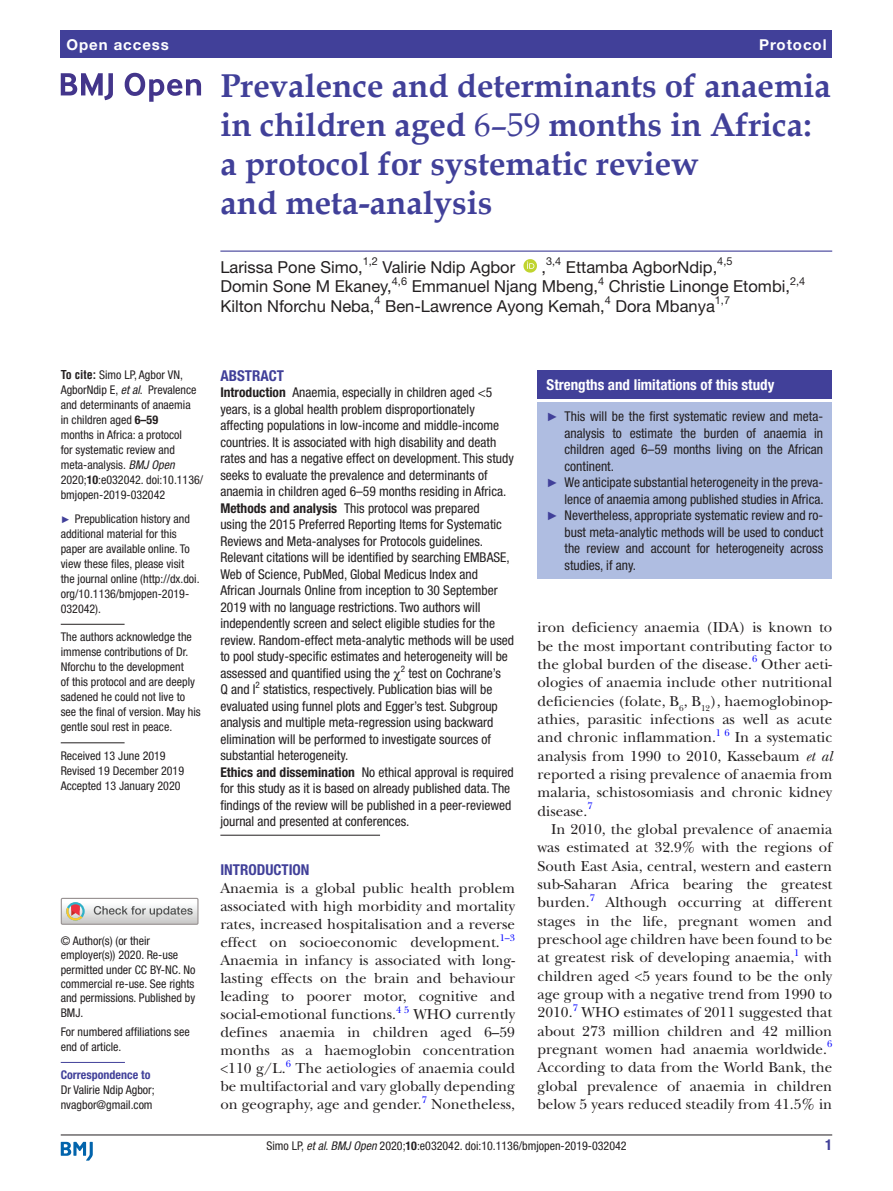
<style>
.page{position:relative;width:893px;height:1191px;background:#fff}
.page>*{position:absolute;margin:0;border:0;box-sizing:border-box;transform-origin:0 0}
.t1{font:700 33px/39px "Book Antiqua";color:#414099}
.t2{font:16.5px "Helvetica Neue LT Std";color:#231f20}
.t3{font:15px/18.3px "New Baskerville";color:#231f20;text-align:justify}
.t4{font:700 condensed 15px "Helvetica Neue LT Std";color:#fff}
.t5{font:700 condensed 15px "Helvetica Neue LT Std";color:#414099}
.t6{font:700 15px "Helvetica Neue LT Std";letter-spacing:.065em;color:#fff}
.t7{font:condensed 13.5px/16.5px "Helvetica Neue LT Std";color:#231f20}
.t8{font:condensed 12px/15px "Helvetica Neue LT Std";color:#231f20}
.t9{font:700 condensed 12px "Helvetica Neue LT Std";color:#414099}
.t10{font:10.95px "Helvetica Neue LT Std";color:#231f20}
.t11{font:9.9px "New Baskerville";color:#00f}
.s1{font-weight:400}
.s2{font-family:"Helvetica LT Std";font-weight:700}
.s3{font-style:italic}
.s4{font-weight:700}
.s5{font-family:"Arial";font-stretch:normal;font-size:9.75px;color:#414099}
.s6{font-family:"Arial";font-stretch:normal;font-size:12px;color:#414099}
</style>
<div class="page">
<hr style="left:61px;top:1134px;width:771px;height:1px;background:#231f20">
<svg style="left:61px;top:1141px;width:32px;height:19px"></svg>
<div style="left:61px;top:31px;width:771px;height:27px;background:#414099"></div>
<hr style="left:220px;top:250px;width:612px;height:2px;background:#414099">
<svg style="left:523px;top:259px;width:14px;height:14px"></svg>
<hr style="left:61px;top:624px;width:64px;height:1px;background:#231f20">
<hr style="left:61px;top:742px;width:64px;height:1px;background:#231f20">
<hr style="left:61px;top:1062px;width:64px;height:1px;background:#414099">
<svg style="left:61px;top:73px;width:52px;height:27px"></svg>
<svg style="left:125px;top:73px;width:76px;height:29px"></svg>
<div style="left:61px;top:897px;width:138px;height:27px;border:1px solid #969090"></div>
<svg style="left:61px;top:898px;width:137px;height:26px"></svg>
<div style="left:538px;top:370px;width:294px;height:29px;background:#414099"></div>
<div style="left:538px;top:403px;width:294px;height:176px;background:#afbde1"></div>
<hr style="left:220px;top:835px;width:160px;height:1px;background:#231f20">
<p class="t6" style="left:66px;top:35px;width:104px">Open access</p>
<p class="t6" style="left:759px;top:35px;width:69px">Protocol</p>
<h1 class="t1" style="left:220px;top:66px;width:612px">Prevalence and determinants of anaemia in children aged <span class="s1">6–59</span> months in Africa: a protocol for systematic review<br>and meta-analysis</h1>
<p class="t2" style="left:220px;top:257px;width:144px">Larissa Pone Simo,</p>
<p class="t10" style="left:363px;top:255px;width:17px">1,2</p>
<p class="t2" style="left:383px;top:257px;width:134px">Valirie Ndip Agbor</p>
<p class="t2" style="left:542px;top:257px;width:6px">,</p>
<p class="t10" style="left:546px;top:255px;width:17px">3,4</p>
<p class="t2" style="left:566px;top:257px;width:153px">Ettamba AgborNdip,</p>
<p class="t10" style="left:717px;top:255px;width:17px">4,5</p>
<p class="t2" style="left:220px;top:276px;width:173px">Domin Sone M Ekaney,</p>
<p class="t10" style="left:392px;top:274px;width:17px">4,6</p>
<p class="t2" style="left:412px;top:276px;width:188px">Emmanuel Njang Mbeng,</p>
<p class="t10" style="left:598px;top:274px;width:8px">4</p>
<p class="t2" style="left:609px;top:276px;width:183px">Christie Linonge Etombi,</p>
<p class="t10" style="left:790px;top:274px;width:17px">2,4</p>
<p class="t2" style="left:220px;top:296px;width:156px">Kilton Nforchu Neba,</p>
<p class="t10" style="left:374px;top:294px;width:8px">4</p>
<p class="t2" style="left:385px;top:296px;width:221px">Ben-Lawrence Ayong Kemah,</p>
<p class="t10" style="left:605px;top:294px;width:8px">4</p>
<p class="t2" style="left:615px;top:296px;width:101px">Dora Mbanya</p>
<p class="t10" style="left:715px;top:294px;width:17px">1,7</p>
<p class="t8" style="left:61px;top:367px;width:144px"><span class="s2">To cite:</span> Simo LP, Agbor VN,<br>AgborNdip E, <span class="s3">et al</span>. Prevalence and determinants of anaemia<br>in children aged <span class="s4">6–59<br></span>months in Africa: a protocol<br>for systematic review and meta-analysis. <span class="s3">BMJ Open<br></span>2020;<span class="s4">10</span>:e032042. doi:10.1136/ bmjopen-2019-032042</p>
<p class="t8" style="left:61px;top:511px;width:140px"><span class="s5">►</span> Prepublication history and additional material for this paper are available online. To view these files, please visit the journal online (http://dx.doi. org/10.1136/bmjopen-2019-<br>032042).</p>
<p class="t8" style="left:61px;top:629px;width:142px">The authors acknowledge the immense contributions of Dr.<br>Nforchu to the development<br>of this protocol and are deeply sadened he could not live to see the final of version. May his gentle soul rest in peace.</p>
<p class="t8" style="left:61px;top:748px;width:125px">Received 13 June 2019<br>Revised 19 December 2019<br>Accepted 13 January 2020</p>
<p class="t8" style="left:61px;top:933px;width:136px;line-height:14.4px">© Author(s) (or their employer(s)) 2020. Re-use permitted under CC BY-NC. No commercial re-use. See rights and permissions. Published by<br>BMJ.</p>
<p class="t8" style="left:61px;top:1024px;width:130px">For numbered affiliations see end of article.</p>
<p class="t9" style="left:61px;top:1067px;width:91px">Correspondence to</p>
<p class="t8" style="left:61px;top:1082px;width:95px">Dr Valirie Ndip Agbor; nvagbor@gmail.com</p>
<p class="t5" style="left:220px;top:366px;width:65px">Abstract</p>
<p class="t7" style="left:220px;top:384px;width:295px"><span class="s4">Introduction</span> Anaemia, especially in children aged &lt;5 years, is a global health problem disproportionately affecting populations in low-income and middle-income countries. It is associated with high disability and death rates and has a negative effect on development. This study seeks to evaluate the prevalence and determinants of anaemia in children aged 6–59 months residing in Africa.<br><span class="s4">Methods and analysis</span> This protocol was prepared<br>using the 2015 Preferred Reporting Items for Systematic Reviews and Meta-analyses for Protocols guidelines.<br>Relevant citations will be identified by searching EMBASE, Web of Science, PubMed, Global Medicus Index and African Journals Online from inception to 30 September 2019 with no language restrictions. Two authors will independently screen and select eligible studies for the review. Random-effect meta-analytic methods will be used to pool study-specific estimates and heterogeneity will be assessed and quantified using the <sup>2</sup> test on Cochrane’s<br>Q and I<sup>2</sup> statistics, respectively. Publication bias will be evaluated using funnel plots and Egger’s test. Subgroup analysis and multiple meta-regression using backward elimination will be performed to investigate sources of substantial heterogeneity.<br><span class="s4">Ethics and dissemination</span> No ethical approval is required for this study as it is based on already published data. The findings of the review will be published in a peer-reviewed journal and presented at conferences.</p>
<p class="t5" style="left:220px;top:861px;width:91px">Introduction</p>
<p class="t3" style="left:220px;top:879px;width:296px">Anaemia is a global public health problem associated with high morbidity and mortality rates, increased hospitalisation and a reverse effect on socioeconomic development.</p>
<p class="t11" style="left:500px;top:931px;width:17px">1–3</p>
<p class="t3" style="left:220px;top:951px;width:296px">Anaemia in infancy is associated with long&shy;lasting effects on the brain and behaviour leading to poorer motor, cognitive and social-emotional functions.</p>
<p class="t11" style="left:396px;top:1003px;width:15px">4 5</p>
<p class="t3" style="left:220px;top:1005px;width:296px;text-indent:193px">WHO currently defines anaemia in children aged 6–59 months as a haemoglobin concentration &lt;110 g/L.</p>
<p class="t11" style="left:286px;top:1057px;width:7px">6</p>
<p class="t3" style="left:220px;top:1059px;width:296px;text-indent:75px">The aetiologies of anaemia could be multifactorial and vary globally depending on geography, age and gender.<sup>7</sup> Nonetheless,</p>
<p class="t4" style="left:547px;top:375px;width:229px">Strengths and limitations of this study</p>
<p class="t7" style="left:547px;top:408px;width:278px"><span class="s6">►</span> This will be the first systematic review and meta-</p>
<p class="t7" style="left:565px;top:425px;width:260px">analysis to estimate the burden of anaemia in</p>
<p class="t7" style="left:565px;top:441px;width:260px">children aged 6–59 months living on the African</p>
<p class="t7" style="left:565px;top:458px;width:51px">continent.</p>
<p class="t7" style="left:547px;top:474px;width:278px"><span class="s6">►</span> We anticipate substantial heterogeneity in the preva-</p>
<p class="t7" style="left:565px;top:491px;width:261px">lence of anaemia among published studies in Africa.</p>
<p class="t7" style="left:547px;top:507px;width:278px"><span class="s6">►</span> Nevertheless, appropriate systematic review and ro-</p>
<p class="t7" style="left:565px;top:524px;width:260px">bust meta-analytic methods will be used to conduct</p>
<p class="t7" style="left:565px;top:540px;width:260px">the review and account for heterogeneity across</p>
<p class="t7" style="left:565px;top:557px;width:73px">studies, if any.</p>
<p class="t3" style="left:538px;top:618px;width:296px">iron deficiency anaemia (IDA) is known to be the most important contributing factor to the global burden of the disease.<sup>6</sup> Other aeti&shy;ologies of anaemia include other nutritional deficiencies (folate, B<sub>6</sub>, B<sub>12</sub>), haemoglobinop&shy;athies, parasitic infections as well as acute and chronic inflammation.</p>
<p class="t11" style="left:716px;top:726px;width:15px">1 6</p>
<p class="t3" style="left:538px;top:728px;width:296px;text-indent:197px">In a systematic analysis from 1990 to 2010, Kassebaum <span class="s3">et al </span>reported a rising prevalence of anaemia from malaria, schistosomiasis and chronic kidney disease.<sup>7</sup></p>
<p class="t3" style="left:538px;top:820px;width:296px;text-indent:14px">In 2010, the global prevalence of anaemia was estimated at 32.9% with the regions of South East Asia, central, western and eastern sub-Saharan Africa bearing the greatest burden.</p>
<p class="t11" style="left:590px;top:891px;width:7px">7</p>
<p class="t3" style="left:538px;top:893px;width:296px;text-indent:68px">Although occurring at different stages in the life, pregnant women and preschool age children have been found to be at greatest risk of developing anaemia,</p>
<p class="t11" style="left:794px;top:946px;width:7px">1</p>
<p class="t3" style="left:538px;top:948px;width:296px;text-indent:267px">with children aged &lt;5 years found to be the only age group with a negative trend from 1990 to 2010.</p>
<p class="t11" style="left:573px;top:1001px;width:7px">7</p>
<p class="t3" style="left:538px;top:1003px;width:296px;text-indent:44px">WHO estimates of 2011 suggested that about 273 million children and 42 million pregnant women had anaemia worldwide.</p>
<p class="t11" style="left:827px;top:1038px;width:7px">6</p>
<p class="t3" style="left:538px;top:1058px;width:296px">According to data from the World Bank, the global prevalence of anaemia in children below 5 years reduced steadily from 41.5% in</p>
<p class="t8" style="left:266px;top:1137px;width:362px">Simo LP, <span class="s3">et al</span>. <span class="s3">BMJ Open</span> 2020;<span class="s4">10</span>:e032042. doi:10.1136/bmjopen-2019-032042</p>
<p class="t5" style="left:825px;top:1135px;width:9px">1</p>
</div>
